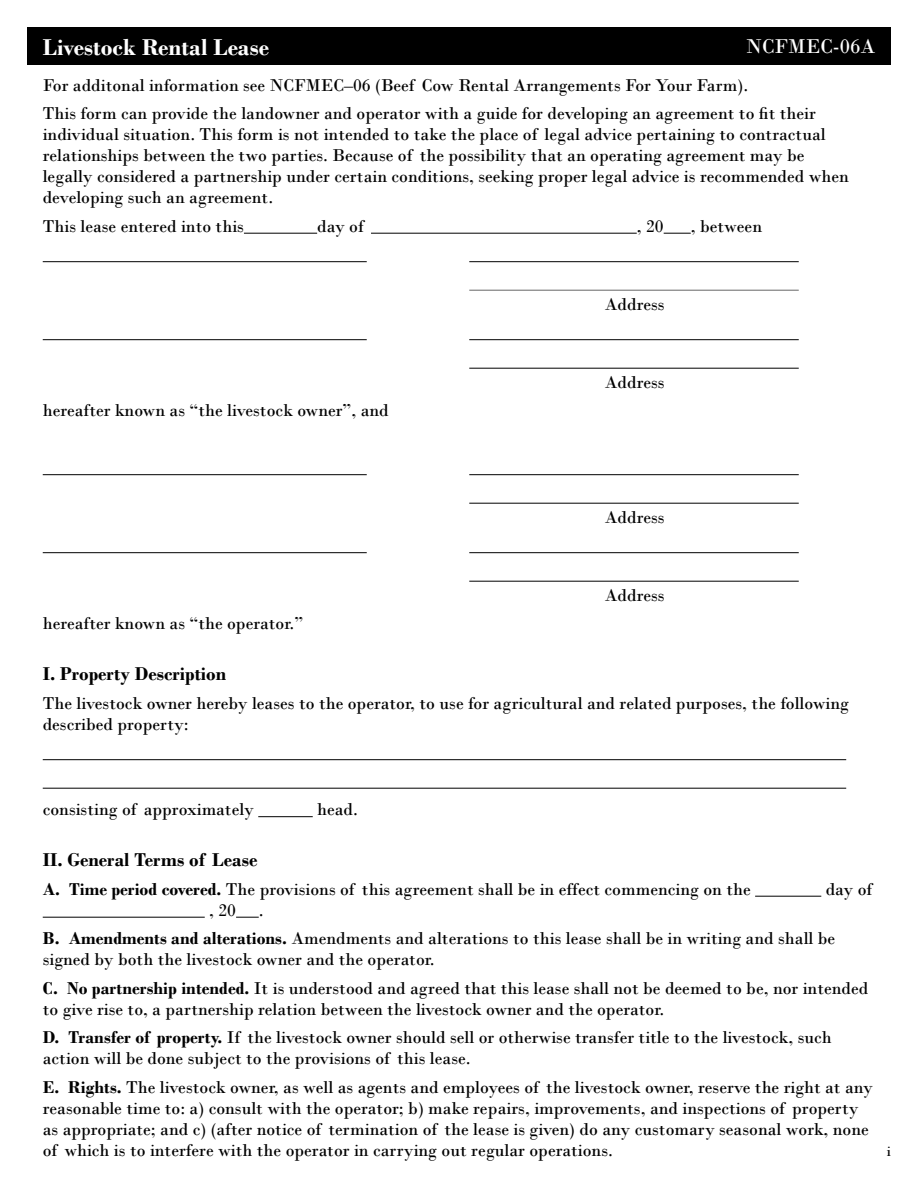
<style>
.page{position:relative;width:918px;height:1188px;background:#fff}
.page>*{position:absolute;margin:0;border:0;box-sizing:border-box;transform-origin:0 0}
.t1{font:700 24px "Bodoni";color:#fff}
.t2{font:21px "Bodoni";color:#fff}
.t3{font:700 19.5px "Bodoni";color:#000}
.t4{font:18px/21px "Bodoni";color:#000}
.t5{font:15px "Bodoni";color:#000}
.s1{font-weight:700}
</style>
<div class="page">
<div style="left:27px;top:27px;width:864px;height:38px;background:#000"></div>
<hr style="left:244px;top:233px;width:73px;height:1px;background:#000">
<hr style="left:371px;top:233px;width:266px;height:1px;background:#000">
<svg style="left:664px;top:233px;width:27px;height:1px"></svg>
<hr style="left:43px;top:261px;width:324px;height:1px;background:#000">
<hr style="left:469px;top:261px;width:330px;height:1px;background:#000">
<hr style="left:469px;top:290px;width:330px;height:1px;background:#666">
<hr style="left:43px;top:339px;width:324px;height:1px;background:#000">
<hr style="left:469px;top:339px;width:330px;height:1px;background:#000">
<hr style="left:469px;top:368px;width:330px;height:1px;background:#000">
<hr style="left:43px;top:474px;width:324px;height:1px;background:#000">
<hr style="left:469px;top:474px;width:330px;height:1px;background:#000">
<hr style="left:469px;top:503px;width:330px;height:1px;background:#000">
<hr style="left:43px;top:552px;width:324px;height:1px;background:#000">
<hr style="left:469px;top:552px;width:330px;height:1px;background:#000">
<hr style="left:469px;top:581px;width:330px;height:1px;background:#000">
<hr style="left:43px;top:759px;width:803px;height:1px;background:#000">
<hr style="left:43px;top:788px;width:803px;height:1px;background:#000">
<hr style="left:258px;top:816px;width:55px;height:1px;background:#000">
<hr style="left:755px;top:896px;width:66px;height:1px;background:#000">
<hr style="left:43px;top:917px;width:162px;height:1px;background:#000">
<svg style="left:236px;top:917px;width:23px;height:1px"></svg>
<p class="t2" style="left:746px;top:34px;width:131px">NCFMEC-06A</p>
<h1 class="t1" style="left:43px;top:33px;width:228px">Livestock Rental Lease</h1>
<p class="t4" style="left:43px;top:71px;width:775px;line-height:28.5px">For additonal information see NCFMEC–06 (Beef Cow Rental Arrangements For Your Farm).<br>This form can provide the landowner and operator with a guide for developing an agreement to fit their</p>
<p class="t4" style="left:43px;top:124px;width:808px">individual situation. This form is not intended to take the place of legal advice pertaining to contractual relationships between the two parties. Because of the possibility that an operating agreement may be legally considered a partnership under certain conditions, seeking proper legal advice is recommended when developing such an agreement.</p>
<p class="t4" style="left:43px;top:216px;width:203px">This lease entered into this</p>
<p class="t4" style="left:317px;top:216px;width:48px">day of</p>
<p class="t4" style="left:637px;top:216px;width:28px">, 20</p>
<p class="t4" style="left:691px;top:216px;width:73px">, between</p>
<p class="t4" style="left:605px;top:294px;width:61px">Address</p>
<p class="t4" style="left:43px;top:400px;width:348px">hereafter known as “the livestock owner”, and</p>
<p class="t4" style="left:605px;top:372px;width:61px">Address</p>
<p class="t4" style="left:605px;top:507px;width:61px">Address</p>
<p class="t4" style="left:605px;top:585px;width:61px">Address</p>
<p class="t4" style="left:43px;top:613px;width:262px">hereafter known as “the operator.”</p>
<p class="t3" style="left:43px;top:662px;width:185px">I. Property Description</p>
<p class="t4" style="left:43px;top:693px;width:808px">The livestock owner hereby leases to the operator, to use for agricultural and related purposes, the following described property:</p>
<p class="t4" style="left:43px;top:799px;width:213px">consisting of approximately</p>
<p class="t4" style="left:317px;top:799px;width:42px">head.</p>
<p class="t3" style="left:43px;top:848px;width:216px">II. General Terms of Lease</p>
<p class="t4" style="left:43px;top:879px;width:709px"><span class="s1">A. Time period covered.</span> The provisions of this agreement shall be in effect commencing on the</p>
<p class="t4" style="left:826px;top:879px;width:48px">day of</p>
<p class="t4" style="left:209px;top:900px;width:28px">, 20</p>
<p class="t4" style="left:43px;top:896px;width:794px;line-height:28.5px;text-indent:216px">.<br><span class="s1">B. Amendments and alterations.</span> Amendments and alterations to this lease shall be in writing and shall be</p>
<p class="t4" style="left:43px;top:945px;width:827px;line-height:28.5px">signed by both the livestock owner and the operator.<br><span class="s1">C. No partnership intended.</span> It is understood and agreed that this lease shall not be deemed to be, nor intended</p>
<p class="t4" style="left:43px;top:995px;width:791px;line-height:28.5px">to give rise to, a partnership relation between the livestock owner and the operator.<br><span class="s1">D. Transfer of property.</span> If the livestock owner should sell or otherwise transfer title to the livestock, such</p>
<p class="t4" style="left:43px;top:1044px;width:832px;line-height:28.5px">action will be done subject to the provisions of this lease.<br><span class="s1">E. Rights.</span> The livestock owner, as well as agents and employees of the livestock owner, reserve the right at any</p>
<p class="t4" style="left:43px;top:1098px;width:828px">reasonable time to: a) consult with the operator; b) make repairs, improvements, and inspections of property as appropriate; and c) (after notice of termination of the lease is given) do any customary seasonal work, none of which is to interfere with the operator in carrying out regular operations.</p>
<p class="t5" style="left:887px;top:1142px;width:6px">i</p>
</div>
